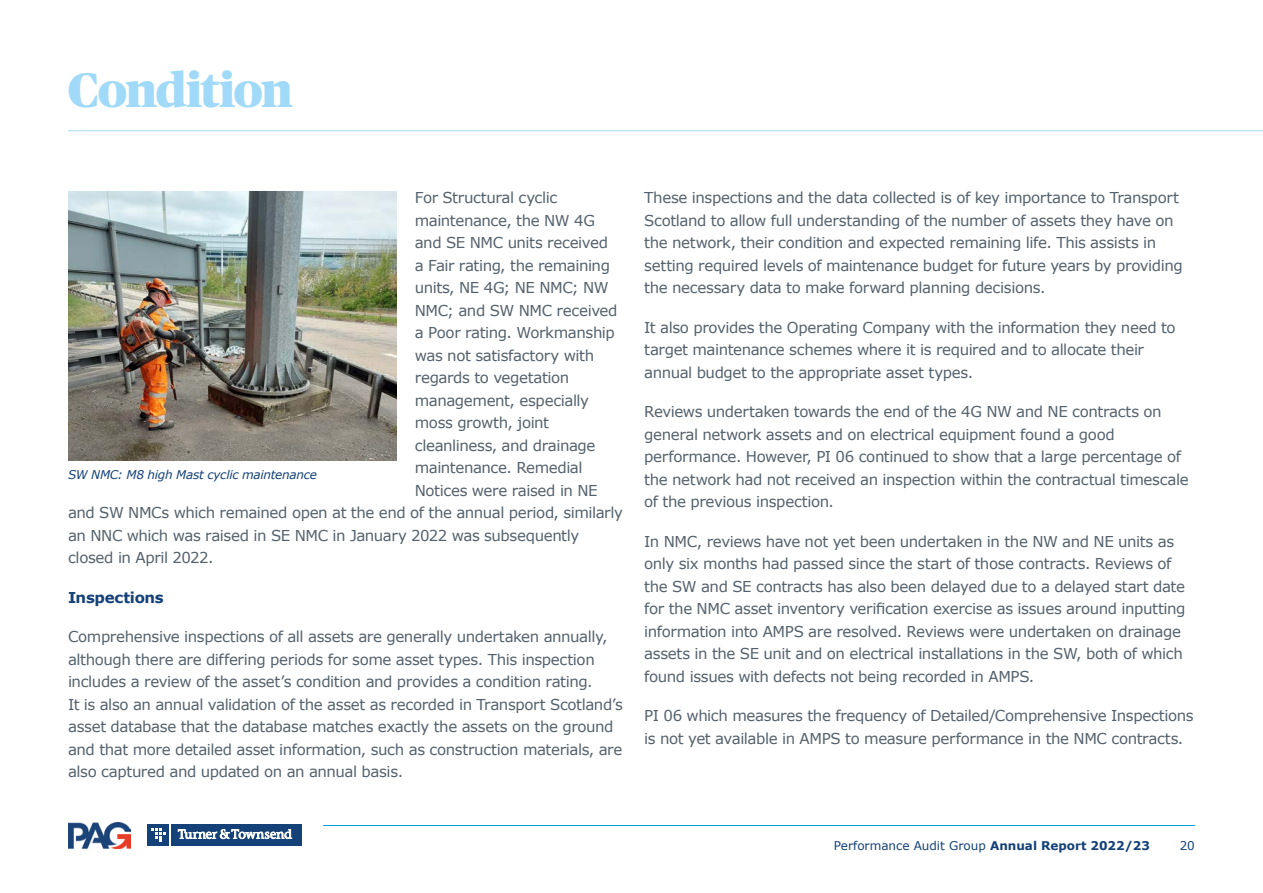
<style>
.page{position:relative;width:1263px;height:893px;background:#fff}
.page>*{position:absolute;margin:0;border:0;box-sizing:border-box;transform-origin:0 0}
.t1{font:900 48.3px "Publico Headline";letter-spacing:-.025em;color:#a1daf8}
.t2{font:15px/22.5px "Verdana";letter-spacing:-.025em;color:#54616c}
.t3{font:700 15px "Verdana";letter-spacing:-.02em;color:#144178}
.t4{font:12px "Verdana";color:#144178}
.t5{font:italic 12px "Verdana";letter-spacing:-.02em;color:#144178}
.s1{font-weight:700}
</style>
<div class="page">
<hr style="left:323px;top:825px;width:872px;height:1px;background:#009fe3">
<div style="left:147px;top:824px;width:22px;height:22px;background:#144178"></div>
<svg style="left:152px;top:829px;width:13px;height:13px"></svg>
<div style="left:171px;top:824px;width:131px;height:22px;background:#144178"></div>
<svg style="left:178px;top:829px;width:114px;height:10px"></svg>
<img style="left:68px;top:822px;width:62px;height:27px">
<hr style="left:68px;top:130px;width:1195px;height:1px;background:#a1daf8">
<img style="left:68px;top:192px;width:328px;height:268px">
<h1 class="t1" style="left:68px;top:55px;width:226px">Condition</h1>
<p class="t2" style="left:415px;top:186px;width:144px">For Structural cyclic</p>
<p class="t2" style="left:415px;top:209px;width:182px">maintenance, the NW 4G</p>
<p class="t2" style="left:415px;top:231px;width:195px">and SE NMC units received</p>
<p class="t2" style="left:415px;top:254px;width:197px">a Fair rating, the remaining</p>
<p class="t2" style="left:415px;top:276px;width:195px">units, NE 4G; NE NMC; NW</p>
<p class="t2" style="left:415px;top:299px;width:204px">NMC; and SW NMC received</p>
<p class="t2" style="left:415px;top:321px;width:202px">a Poor rating. Workmanship</p>
<p class="t2" style="left:415px;top:344px;width:181px">was not satisfactory with</p>
<p class="t2" style="left:415px;top:366px;width:156px">regards to vegetation</p>
<p class="t2" style="left:415px;top:389px;width:176px">management, especially</p>
<p class="t2" style="left:415px;top:411px;width:136px">moss growth, joint</p>
<p class="t2" style="left:415px;top:434px;width:182px">cleanliness, and drainage</p>
<p class="t2" style="left:415px;top:456px;width:169px">maintenance. Remedial</p>
<p class="t2" style="left:415px;top:479px;width:184px">Notices were raised in NE</p>
<p class="t2" style="left:68px;top:501px;width:556px">and SW NMCs which remained open at the end of the annual period, similarly</p>
<p class="t2" style="left:68px;top:524px;width:513px">an NNC which was raised in SE NMC in January 2022 was subsequently</p>
<p class="t2" style="left:68px;top:546px;width:147px">closed in April 2022.</p>
<p class="t3" style="left:68px;top:588px;width:97px">Inspections</p>
<p class="t2" style="left:68px;top:625px;width:556px">Comprehensive inspections of all assets are generally undertaken annually, although there are differing periods for some asset types. This inspection includes a review of the asset’s condition and provides a condition rating.<br>It is also an annual validation of the asset as recorded in Transport Scotland’s asset database that the database matches exactly the assets on the ground and that more detailed asset information, such as construction materials, are also captured and updated on an annual basis.</p>
<p class="t5" style="left:68px;top:467px;width:251px">SW NMC: M8 high Mast cyclic maintenance</p>
<p class="t2" style="left:644px;top:186px;width:540px">These inspections and the data collected is of key importance to Transport Scotland to allow full understanding of the number of assets they have on the network, their condition and expected remaining life. This assists in setting required levels of maintenance budget for future years by providing the necessary data to make forward planning decisions.</p>
<p class="t2" style="left:644px;top:316px;width:533px">It also provides the Operating Company with the information they need to target maintenance schemes where it is required and to allocate their annual budget to the appropriate asset types.</p>
<p class="t2" style="left:644px;top:400px;width:546px">Reviews undertaken towards the end of the 4G NW and NE contracts on general network assets and on electrical equipment found a good performance. However, PI 06 continued to show that a large percentage of the network had not received an inspection within the contractual timescale of the previous inspection.</p>
<p class="t2" style="left:644px;top:530px;width:543px">In NMC, reviews have not yet been undertaken in the NW and NE units as only six months had passed since the start of those contracts. Reviews of the SW and SE contracts has also been delayed due to a delayed start date for the NMC asset inventory verification exercise as issues around inputting information into AMPS are resolved. Reviews were undertaken on drainage assets in the SE unit and on electrical installations in the SW, both of which found issues with defects not being recorded in AMPS.</p>
<p class="t2" style="left:644px;top:704px;width:551px">PI 06 which measures the frequency of Detailed/Comprehensive Inspections is not yet available in AMPS to measure performance in the NMC contracts.</p>
<p class="t4" style="left:834px;top:837px;width:318px">Performance Audit Group <span class="s1">Annual Report 2022/23</span></p>
<p class="t4" style="left:1180px;top:837px;width:17px">20</p>
</div>
